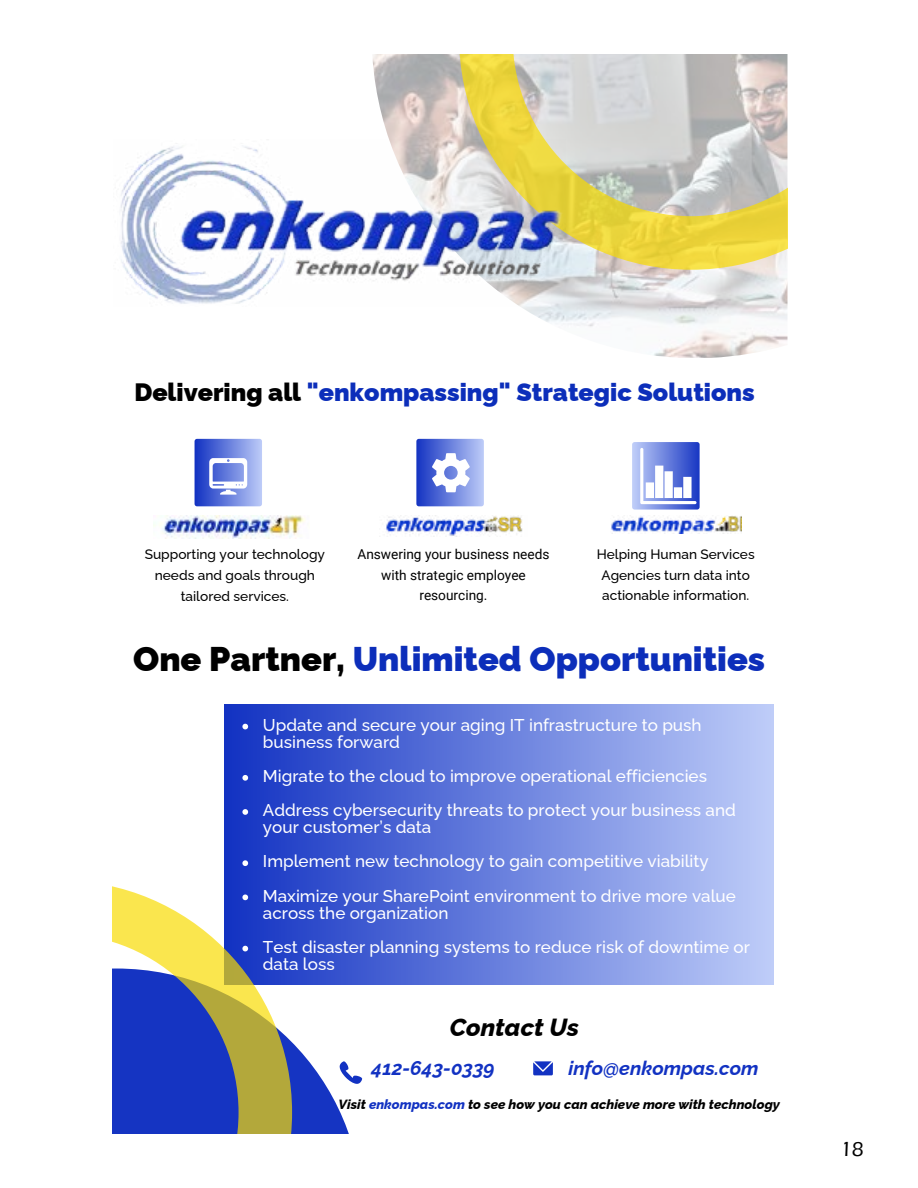
<style>
.page{position:relative;width:918px;height:1188px;background:#fff}
.page>*{position:absolute;margin:0;border:0;box-sizing:border-box;transform-origin:0 0}
.t1{font:900 34.35px "Raleway";color:#0c2eba}
.t2{font:900 25.05px "Raleway";color:#0c2eba}
.t3{font:italic 800 24.75px "Raleway";color:#000}
.t4{font:500 21px "Eras ITC";color:#000}
.t5{font:italic 700 19.5px "Raleway";color:#1232c2}
.t6{font:500 17.1px/34.2px "Raleway";color:#fff}
.t7{font:500 13.65px/20.5px "Raleway";color:#000;text-align:center}
.t8{font:13.65px/20.5px "Roboto";color:#000;text-align:center}
.t9{font:italic 800 13.35px "Raleway";color:#000}
.s1{color:#000}
.s2{color:#1232c2}
</style>
<div class="page">
<img style="left:372px;top:54px;width:416px;height:304px">
<svg style="left:459px;top:54px;width:328px;height:216px;background:#d6ce9f"></svg>
<img style="left:120px;top:140px;width:446px;height:167px">
<div style="left:225px;top:704px;width:548px;height:280px;background:linear-gradient(to right,#1232c2,#becdf8)"></div>
<svg style="left:242px;top:724px;width:6px;height:5px"></svg>
<svg style="left:242px;top:775px;width:6px;height:6px"></svg>
<svg style="left:242px;top:809px;width:6px;height:6px"></svg>
<svg style="left:242px;top:860px;width:6px;height:6px"></svg>
<svg style="left:112px;top:880px;width:180px;height:89px"></svg>
<svg style="left:416px;top:439px;width:68px;height:67px"></svg>
<svg style="left:195px;top:439px;width:67px;height:67px;background:#7b8fe1"></svg>
<img style="left:154px;top:516px;width:151px;height:22px">
<img style="left:386px;top:516px;width:137px;height:21px">
<img style="left:611px;top:516px;width:130px;height:18px">
<svg style="left:632px;top:442px;width:68px;height:68px"></svg>
<svg style="left:112px;top:969px;width:250px;height:165px"></svg>
<svg style="left:533px;top:1061px;width:20px;height:14px"></svg>
<h2 class="t2" style="left:134px;top:373px;width:622px"><span class="s1">Delivering all</span> "enkompassing" Strategic Solutions</h2>
<p class="t7" style="left:145px;top:543px;width:182px">Supporting your technology needs and goals through tailored services.</p>
<p class="t8" style="left:357px;top:544px;width:194px">Answering your business needs with strategic employee resourcing.</p>
<p class="t7" style="left:597px;top:543px;width:159px">Helping Human Services<br>Agencies turn data into actionable information.</p>
<h1 class="t1" style="left:133px;top:631px;width:634px"><span class="s1">One Partner,</span> Unlimited Opportunities</h1>
<p class="t6" style="left:263px;top:714px;width:440px;line-height:17.1px">Update and secure your aging IT infrastructure to push business forward</p>
<p class="t6" style="left:263px;top:757px;width:474px">Migrate to the cloud to improve operational efficiencies<br>Address cybersecurity threats to protect your business and</p>
<p class="t6" style="left:263px;top:808px;width:475px">your customer’s data<br>Implement new technology to gain competitive viability<br>Maximize your SharePoint environment to drive more value</p>
<p class="t6" style="left:263px;top:894px;width:489px">across the organization<br>Test disaster planning systems to reduce risk of downtime or</p>
<p class="t6" style="left:263px;top:945px;width:73px">data loss</p>
<h3 class="t3" style="left:450px;top:1007px;width:131px">Contact Us</h3>
<p class="t5" style="left:372px;top:1053px;width:125px">412-643-0339</p>
<p class="t5" style="left:569px;top:1053px;width:191px">info@enkompas.com</p>
<p class="t9" style="left:339px;top:1093px;width:443px">Visit <span class="s2">enkompas.com</span> to see how you can achieve more with technology</p>
<p class="t4" style="left:840px;top:1137px;width:25px">18</p>
</div>
